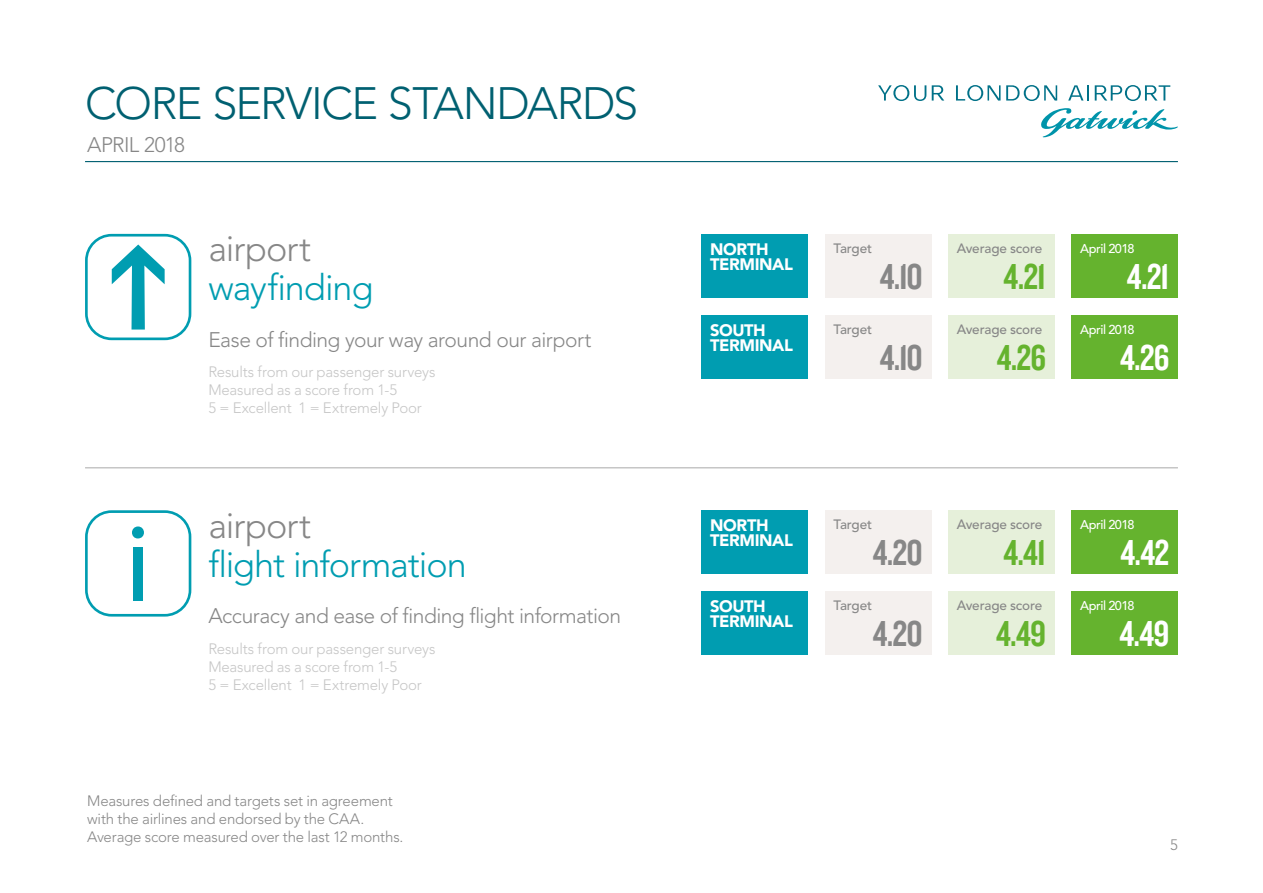
<style>
.page{position:relative;width:1263px;height:893px;background:#fff}
.page>*{position:absolute;margin:0;border:0;box-sizing:border-box;transform-origin:0 0}
.t1{font:300 45px "Avenir";letter-spacing:-.035em;color:#006071}
.t2{font:37.5px "Knockout HTF49 Liteweight";letter-spacing:-.035em;color:#878787}
.t3{font:37.5px "Knockout HTF49 Liteweight";letter-spacing:-.03em;color:#65b32e}
.t4{font:37.5px "Knockout HTF49 Liteweight";letter-spacing:-.02em;color:#fff}
.t5{font:300 36px "Avenir";letter-spacing:-.03em;color:#009db1}
.t6{font:300 36px "Avenir";letter-spacing:-.025em;color:#878787}
.t7{font:300 21px "Avenir";letter-spacing:-.025em;color:#878787}
.t8{font:900 16.5px/15px "Avenir";letter-spacing:-.025em;color:#fff}
.t9{font:300 15px/18px "Avenir";letter-spacing:-.01em;color:#c6c6c6}
.t10{font:300 15px/18px "Avenir";letter-spacing:-.015em;color:#878787}
.t11{font:500 13.5px "Avenir";letter-spacing:-.015em;color:#878787}
.t12{font:500 12.75px "Avenir";letter-spacing:-.035em;color:#fff}
</style>
<div class="page">
<svg style="left:1041px;top:108px;width:137px;height:29px"></svg>
<svg style="left:1068px;top:85px;width:21px;height:16px"></svg>
<svg style="left:878px;top:85px;width:48px;height:16px"></svg>
<svg style="left:1006px;top:85px;width:51px;height:16px"></svg>
<svg style="left:932px;top:85px;width:12px;height:16px"></svg>
<svg style="left:956px;top:85px;width:44px;height:16px"></svg>
<svg style="left:1095px;top:85px;width:75px;height:16px"></svg>
<hr style="left:85px;top:161px;width:1093px;height:1px;background:#006071">
<div style="left:702px;top:234px;width:106px;height:64px;background:#009db1"></div>
<div style="left:702px;top:510px;width:106px;height:64px;background:#009db1"></div>
<div style="left:825px;top:234px;width:106px;height:64px;background:#f4f0ee"></div>
<div style="left:825px;top:510px;width:106px;height:64px;background:#f4f0ee"></div>
<div style="left:825px;top:315px;width:106px;height:63px;background:#f4f0ee"></div>
<div style="left:825px;top:591px;width:106px;height:64px;background:#f4f0ee"></div>
<div style="left:948px;top:234px;width:106px;height:64px;background:#e6f0da"></div>
<div style="left:948px;top:510px;width:106px;height:64px;background:#e6f0da"></div>
<div style="left:948px;top:315px;width:106px;height:63px;background:#e6f0da"></div>
<div style="left:948px;top:591px;width:106px;height:64px;background:#e6f0da"></div>
<div style="left:1071px;top:234px;width:107px;height:64px;background:#65b32e"></div>
<div style="left:1071px;top:510px;width:107px;height:64px;background:#65b32e"></div>
<div style="left:1071px;top:315px;width:107px;height:63px;background:#65b32e"></div>
<div style="left:1071px;top:591px;width:107px;height:64px;background:#65b32e"></div>
<div style="left:702px;top:315px;width:106px;height:63px;background:#009db1"></div>
<div style="left:702px;top:591px;width:106px;height:64px;background:#009db1"></div>
<hr style="left:85px;top:467px;width:1093px;height:1px;background:#c6c6c6">
<svg style="left:85px;top:234px;width:106px;height:106px"></svg>
<svg style="left:85px;top:510px;width:106px;height:107px"></svg>
<div style="left:132px;top:526px;width:12px;height:12px;background:#009db1;border-radius:50%"></div>
<h1 class="t1" style="left:85px;top:77px;width:555px">CORE SERVICE STANDARDS</h1>
<h3 class="t7" style="left:87px;top:132px;width:99px">APRIL 2018</h3>
<h3 class="t6" style="left:208px;top:228px;width:104px">airport</h3>
<h3 class="t5" style="left:208px;top:267px;width:167px">wayfinding</h3>
<h3 class="t7" style="left:208px;top:327px;width:385px">Ease of finding your way around our airport</h3>
<p class="t9" style="left:208px;top:363px;width:229px">Results from our passenger surveys<br>Measured as a score from 1-5<br>5 = Excellent 1 = Extremely Poor</p>
<h3 class="t6" style="left:208px;top:504px;width:104px">airport</h3>
<h3 class="t5" style="left:208px;top:543px;width:260px">flight information</h3>
<h3 class="t7" style="left:208px;top:603px;width:414px">Accuracy and ease of finding flight information</h3>
<p class="t9" style="left:208px;top:640px;width:229px">Results from our passenger surveys<br>Measured as a score from 1-5<br>5 = Excellent 1 = Extremely Poor</p>
<p class="t10" style="left:87px;top:792px;width:318px">Measures defined and targets set in agreement with the airlines and endorsed by the CAA.<br>Average score measured over the last 12 months.</p>
<p class="t8" style="left:710px;top:242px;width:84px">NORTH<br>TERMINAL</p>
<p class="t8" style="left:710px;top:322px;width:84px">SOUTH<br>TERMINAL</p>
<p class="t11" style="left:833px;top:240px;width:40px">Target</p>
<h2 class="t2" style="left:880px;top:257px;width:44px">4.10</h2>
<p class="t11" style="left:833px;top:321px;width:40px">Target</p>
<h2 class="t2" style="left:880px;top:338px;width:44px">4.10</h2>
<p class="t11" style="left:957px;top:240px;width:87px">Average score</p>
<h2 class="t3" style="left:1004px;top:257px;width:44px">4.21</h2>
<p class="t11" style="left:957px;top:321px;width:87px">Average score</p>
<h2 class="t3" style="left:997px;top:338px;width:51px">4.26</h2>
<p class="t12" style="left:1080px;top:241px;width:56px">April 2018</p>
<h2 class="t4" style="left:1127px;top:257px;width:44px">4.21</h2>
<p class="t12" style="left:1080px;top:322px;width:56px">April 2018</p>
<h2 class="t4" style="left:1120px;top:338px;width:51px">4.26</h2>
<p class="t8" style="left:710px;top:518px;width:84px">NORTH<br>TERMINAL</p>
<p class="t8" style="left:710px;top:599px;width:84px">SOUTH<br>TERMINAL</p>
<p class="t11" style="left:833px;top:517px;width:40px">Target</p>
<h2 class="t2" style="left:873px;top:534px;width:51px">4.20</h2>
<p class="t11" style="left:833px;top:597px;width:40px">Target</p>
<h2 class="t2" style="left:873px;top:614px;width:51px">4.20</h2>
<p class="t11" style="left:957px;top:517px;width:87px">Average score</p>
<h2 class="t3" style="left:1003px;top:534px;width:44px">4.41</h2>
<p class="t11" style="left:957px;top:597px;width:87px">Average score</p>
<h2 class="t3" style="left:996px;top:614px;width:51px">4.49</h2>
<p class="t12" style="left:1080px;top:517px;width:56px">April 2018</p>
<h2 class="t4" style="left:1120px;top:534px;width:50px">4.42</h2>
<p class="t12" style="left:1080px;top:598px;width:56px">April 2018</p>
<h2 class="t4" style="left:1119px;top:614px;width:51px">4.49</h2>
<p class="t10" style="left:1170px;top:836px;width:9px">5</p>
</div>
